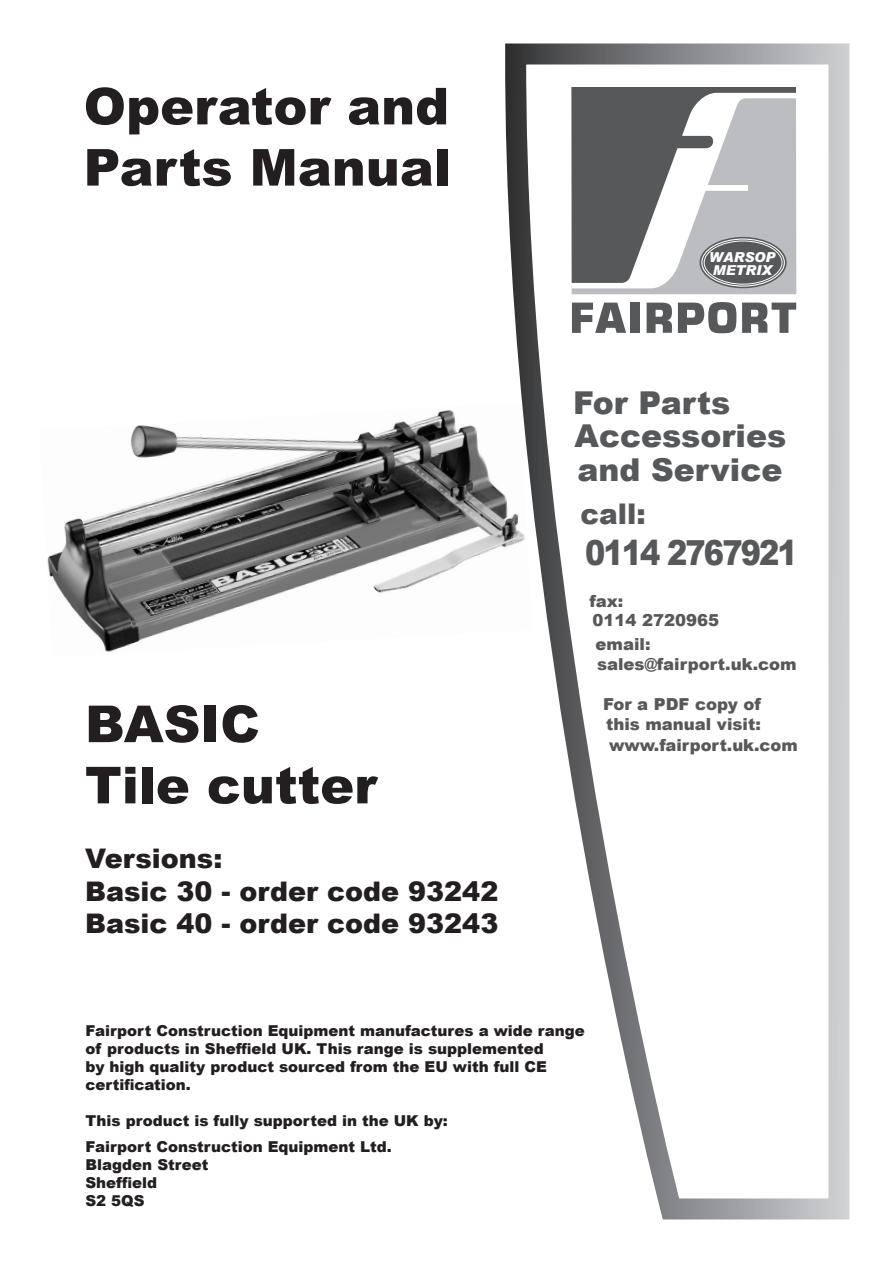
<style>
.page{position:relative;width:893px;height:1263px;background:#fff}
.page>*{position:absolute;margin:0;border:0;box-sizing:border-box;transform-origin:0 0}
.t1{font:900 51px/61.2px "Arial";color:#231f20}
.t2{font:900 34.5px "Arial";letter-spacing:-.06em;color:#57585a;scale:.88 1}
.t3{font:900 31.5px "Arial";color:#57585a}
.t4{font:900 28.5px "Arial";color:#57585a}
.t5{font:900 27px "Arial";color:#231f20}
.t6{font:900 16.5px/19.8px "Arial";color:#57585a}
.t7{font:900 15px/18px "Arial";color:#231f20}
.t8{font:italic 900 13.65px/12.8px "Arial";color:#fff}
</style>
<div class="page">
<svg style="left:505px;top:43px;width:345px;height:1177px"></svg>
<img style="left:47px;top:403px;width:485px;height:254px">
<p class="t1" style="left:84px;top:74px;width:369px">Operator and<br>Parts Manual</p>
<p class="t1" style="left:85px;top:692px;width:176px">BASIC</p>
<p class="t1" style="left:85px;top:753px;width:293px">Tile cutter</p>
<p class="t5" style="left:85px;top:839px;width:139px">Versions:</p>
<p class="t5" style="left:85px;top:871px;width:415px">Basic 30 - order code 93242</p>
<p class="t5" style="left:85px;top:904px;width:415px">Basic 40 - order code 93243</p>
<p class="t8" style="left:709px;top:250px;width:68px">WARSOP<br>METRIX</p>
<p class="t3" style="left:573px;top:380px;width:159px">For Parts</p>
<p class="t3" style="left:574px;top:413px;width:213px">Accessories</p>
<p class="t3" style="left:577px;top:447px;width:206px">and Service</p>
<p class="t4" style="left:580px;top:493px;width:67px">call:</p>
<p class="t2" style="left:585px;top:528px;width:243px">0114 2767921</p>
<p class="t6" style="left:589px;top:590px;width:35px">fax:</p>
<p class="t6" style="left:592px;top:610px;width:128px">0114 2720965</p>
<p class="t6" style="left:595px;top:634px;width:56px">email:</p>
<p class="t6" style="left:597px;top:654px;width:201px">sales@fairport.uk.com</p>
<p class="t6" style="left:603px;top:693px;width:159px">For a PDF copy of this manual visit:</p>
<p class="t6" style="left:609px;top:735px;width:190px">www.fairport.uk.com</p>
<p class="t7" style="left:85px;top:1021px;width:501px">Fairport Construction Equipment manufactures a wide range of products in Sheffield UK. This range is supplemented<br>by high quality product sourced from the EU with full CE certification.</p>
<p class="t7" style="left:85px;top:1111px;width:364px">This product is fully supported in the UK by:</p>
<p class="t7" style="left:85px;top:1137px;width:308px">Fairport Construction Equipment Ltd.</p>
<p class="t7" style="left:85px;top:1155px;width:124px">Blagden Street</p>
<p class="t7" style="left:85px;top:1173px;width:73px">Sheffield</p>
<p class="t7" style="left:85px;top:1191px;width:61px">S2 5QS</p>
</div>
